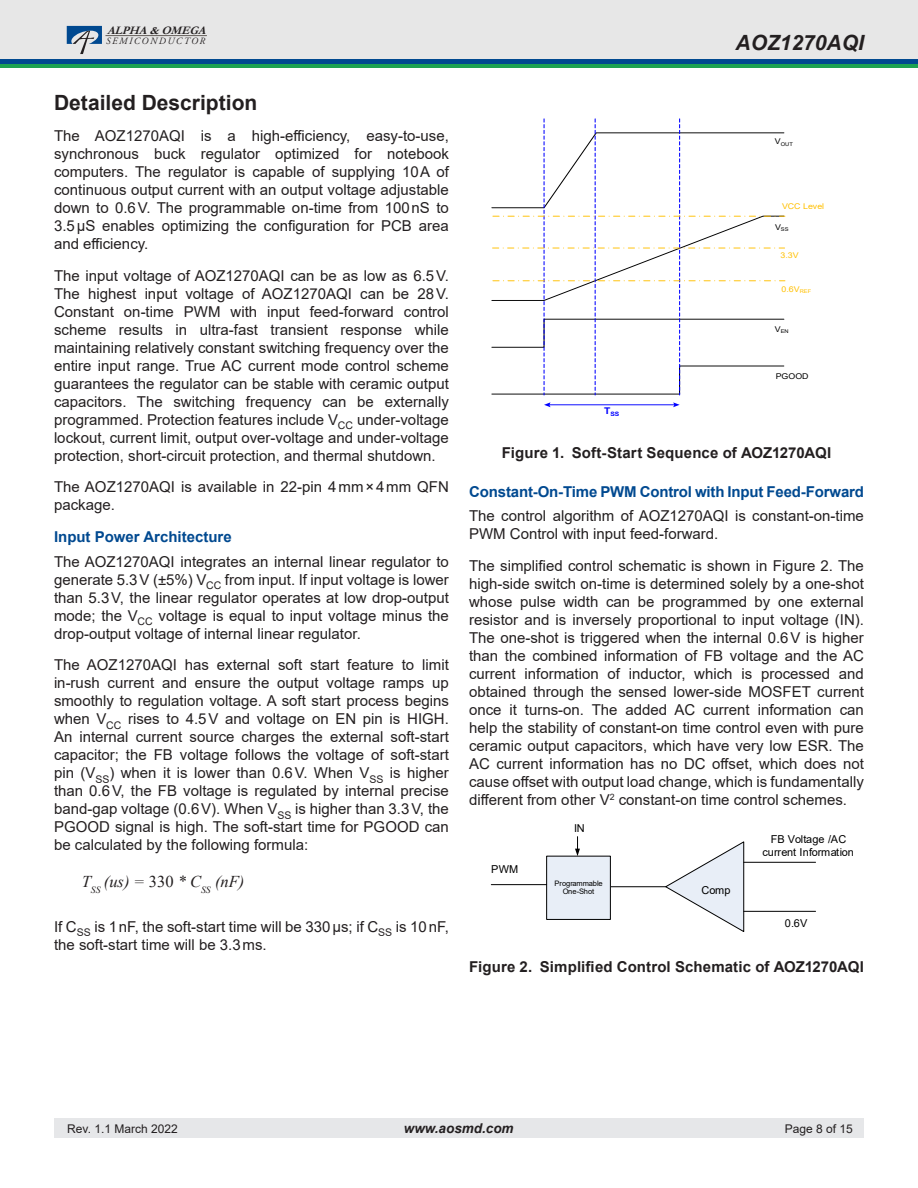
<style>
.page{position:relative;width:918px;height:1188px;background:#fff}
.page>*{position:absolute;margin:0;border:0;box-sizing:border-box;transform-origin:0 0}
.Body_text{font:700 21px "Arial";color:#231f20}
.t1{font:italic 700 21px "Arial";color:#231f20}
.t2{font:italic 16.5px "Times New Roman";color:#231f20}
.Body_text-2{font:15px/18px "Arial";color:#231f20;text-align:justify}
.t3{font:700 15px "Arial";letter-spacing:.01em;color:#231f20}
.Heading_2{font:700 15px "Arial";letter-spacing:-.01em;color:#014990}
.t4{font:italic 700 13.5px "Arial";color:#231f20}
.t5{font:12px "Arial";color:#231f20}
.t6{font:italic 700 11.55px "Garamond";color:#231f20}
.t7{font:10.95px/13px "Arial";color:#000;text-align:center}
.t8{font:italic 9.6px "Adobe Garamond Pro";letter-spacing:.16em;color:#231f20}
.t9{font:7.95px "Arial";color:#ffc000;scale:1.11 1}
.t10{font:7.95px "Arial";color:#000;scale:1.11 1}
.t11{font:7.5px/8.7px "Arial";letter-spacing:-.015em;color:#000;text-align:center}
.t12{font:700 6px "Arial";color:#00f;scale:1.11 1}
.t13{font:5.1px "Arial";color:#000;scale:1.11 1}
.s1{font-style:normal}
</style>
<div class="page">
<div style="left:54px;top:1119px;width:810px;height:19px;background:#e6e7e9"></div>
<div style="left:0;top:0;width:918px;height:61px;background:#e7e7e7"></div>
<hr style="left:105px;top:35px;width:102px;height:1px;background:#635d59">
<svg style="left:66px;top:26px;width:36px;height:28px"></svg>
<div style="left:0;top:59px;width:918px;height:5px;background:#014990"></div>
<hr style="left:0;top:64px;width:918px;height:4px;background:#1da252">
<svg style="left:491px;top:119px;width:294px;height:276px"></svg>
<hr style="left:548px;top:404px;width:127px;height:1px;background:#00f">
<svg style="left:673px;top:402px;width:7px;height:5px"></svg>
<svg style="left:544px;top:402px;width:7px;height:5px"></svg>
<svg style="left:664px;top:841px;width:81px;height:91px"></svg>
<hr style="left:744px;top:911px;width:72px;height:1px;background:#000">
<hr style="left:744px;top:862px;width:72px;height:1px;background:#000">
<hr style="left:610px;top:886px;width:56px;height:1px;background:#000">
<div style="left:547px;top:856px;width:63px;height:63px;background:#e8eef7"></div>
<div style="left:546px;top:856px;width:65px;height:64px;border:1px solid #000"></div>
<svg style="left:575px;top:837px;width:5px;height:19px"></svg>
<hr style="left:491px;top:884px;width:56px;height:1px;background:#000">
<p class="t6" style="left:94px;top:22px;width:105px">ALPHA&amp;OMEGA</p>
<p class="t8" style="left:93px;top:35px;width:100px">SEMICONDUCTOR</p>
<p class="t1" style="left:736px;top:28px;width:130px">AOZ1270AQI</p>
<p class="t6" style="left:107px;top:22px;width:105px">ALPHA&amp;OMEGA</p>
<p class="t8" style="left:106px;top:35px;width:100px">SEMICONDUCTOR</p>
<p class="Body_text" style="left:54px;top:88px;width:205px">Detailed Description</p>
<p class="Body_text-2" style="left:54px;top:127px;width:396px">The AOZ1270AQI is a high-efficiency, easy-to-use, synchronous buck regulator optimized for notebook computers. The regulator is capable of supplying 10A of continuous output current with an output voltage adjustable down to 0.6V. The programmable on-time from 100nS to 3.5µS enables optimizing the configuration for PCB area and efficiency.</p>
<p class="Body_text-2" style="left:54px;top:266px;width:396px">The input voltage of AOZ1270AQI can be as low as 6.5V.<br>The highest input voltage of AOZ1270AQI can be 28V.<br>Constant on-time PWM with input feed-forward control scheme results in ultra-fast transient response while maintaining relatively constant switching frequency over the entire input range. True AC current mode control scheme guarantees the regulator can be stable with ceramic output capacitors. The switching frequency can be externally programmed. Protection features include V<sub>CC</sub> under-voltage lockout, current limit, output over-voltage and under-voltage protection, short-circuit protection, and thermal shutdown.</p>
<p class="Body_text-2" style="left:54px;top:478px;width:396px">The AOZ1270AQI is available in 22-pin 4mm×4mm QFN package.</p>
<p class="Heading_2" style="left:54px;top:526px;width:179px">Input Power Architecture</p>
<p class="Body_text-2" style="left:54px;top:552px;width:396px">The AOZ1270AQI integrates an internal linear regulator to generate 5.3V (±5%) V<sub>CC</sub> from input. If input voltage is lower than 5.3V, the linear regulator operates at low drop-output mode; the V<sub>CC</sub> voltage is equal to input voltage minus the drop-output voltage of internal linear regulator.</p>
<p class="Body_text-2" style="left:54px;top:656px;width:396px">The AOZ1270AQI has external soft start feature to limit in-rush current and ensure the output voltage ramps up smoothly to regulation voltage. A soft start process begins when V<sub>CC</sub> rises to 4.5V and voltage on EN pin is HIGH.<br>An internal current source charges the external soft-start capacitor; the FB voltage follows the voltage of soft-start pin (V<sub>SS</sub>) when it is lower than 0.6V. When V<sub>SS</sub> is higher than 0.6V, the FB voltage is regulated by internal precise band-gap voltage (0.6V). When V<sub>SS</sub> is higher than 3.3V, the PGOOD signal is high. The soft-start time for PGOOD can be calculated by the following formula:</p>
<p class="t2" style="left:82px;top:870px;width:164px">T<sub>SS</sub> (us) = <span class="s1">330</span> * C<sub>SS</sub> (nF)</p>
<p class="Body_text-2" style="left:54px;top:917px;width:396px">If C<sub>SS</sub> is 1nF, the soft-start time will be 330µs; if C<sub>SS</sub> is 10nF, the soft-start time will be 3.3ms.</p>
<p class="t13" style="left:775px;top:140px;width:18px"><sup>V</sup>OUT</p>
<p class="t9" style="left:782px;top:201px;width:40px">VCC Level</p>
<p class="t13" style="left:775px;top:225px;width:14px"><sup>V</sup>SS</p>
<p class="t9" style="left:781px;top:249px;width:18px">3.3V</p>
<p class="t9" style="left:782px;top:284px;width:28px">0.6V<sub>REF</sub></p>
<p class="t12" style="left:604px;top:409px;width:15px"><sup>T</sup>SS</p>
<p class="t13" style="left:775px;top:327px;width:14px"><sup>V</sup>EN</p>
<p class="t10" style="left:776px;top:370px;width:31px">PGOOD</p>
<p class="t3" style="left:502px;top:442px;width:331px">Figure 1. Soft-Start Sequence of AOZ1270AQI</p>
<p class="Heading_2" style="left:469px;top:481px;width:396px">Constant-On-Time PWM Control with Input Feed-Forward</p>
<p class="Body_text-2" style="left:469px;top:507px;width:396px">The control algorithm of AOZ1270AQI is constant-on-time<br>PWM Control with input feed-forward.</p>
<p class="Body_text-2" style="left:469px;top:556px;width:396px">The simplified control schematic is shown in Figure 2. The high-side switch on-time is determined solely by a one-shot whose pulse width can be programmed by one external resistor and is inversely proportional to input voltage (IN).<br>The one-shot is triggered when the internal 0.6V is higher than the combined information of FB voltage and the AC current information of inductor, which is processed and obtained through the sensed lower-side MOSFET current once it turns-on. The added AC current information can help the stability of constant-on time control even with pure ceramic output capacitors, which have very low ESR. The AC current information has no DC offset, which does not cause offset with output load change, which is fundamentally different from other V<sup>2</sup> constant-on time control schemes.</p>
<p class="t7" style="left:491px;top:863px;width:28px">PWM</p>
<p class="t7" style="left:574px;top:821px;width:12px">IN</p>
<p class="t11" style="left:555px;top:879px;width:50px">Programmable<br>One-Shot</p>
<p class="t7" style="left:701px;top:883px;width:31px">Comp</p>
<p class="t7" style="left:762px;top:832px;width:93px">FB Voltage /AC current Information</p>
<p class="t7" style="left:785px;top:917px;width:24px">0.6V</p>
<p class="t3" style="left:469px;top:956px;width:396px">Figure 2. Simplified Control Schematic of AOZ1270AQI</p>
<p class="t5" style="left:68px;top:1121px;width:112px">Rev. 1.1 March 2022</p>
<p class="t4" style="left:404px;top:1120px;width:111px">www.aosmd.com</p>
<p class="t5" style="left:785px;top:1121px;width:70px">Page 8 of 15</p>
</div>
